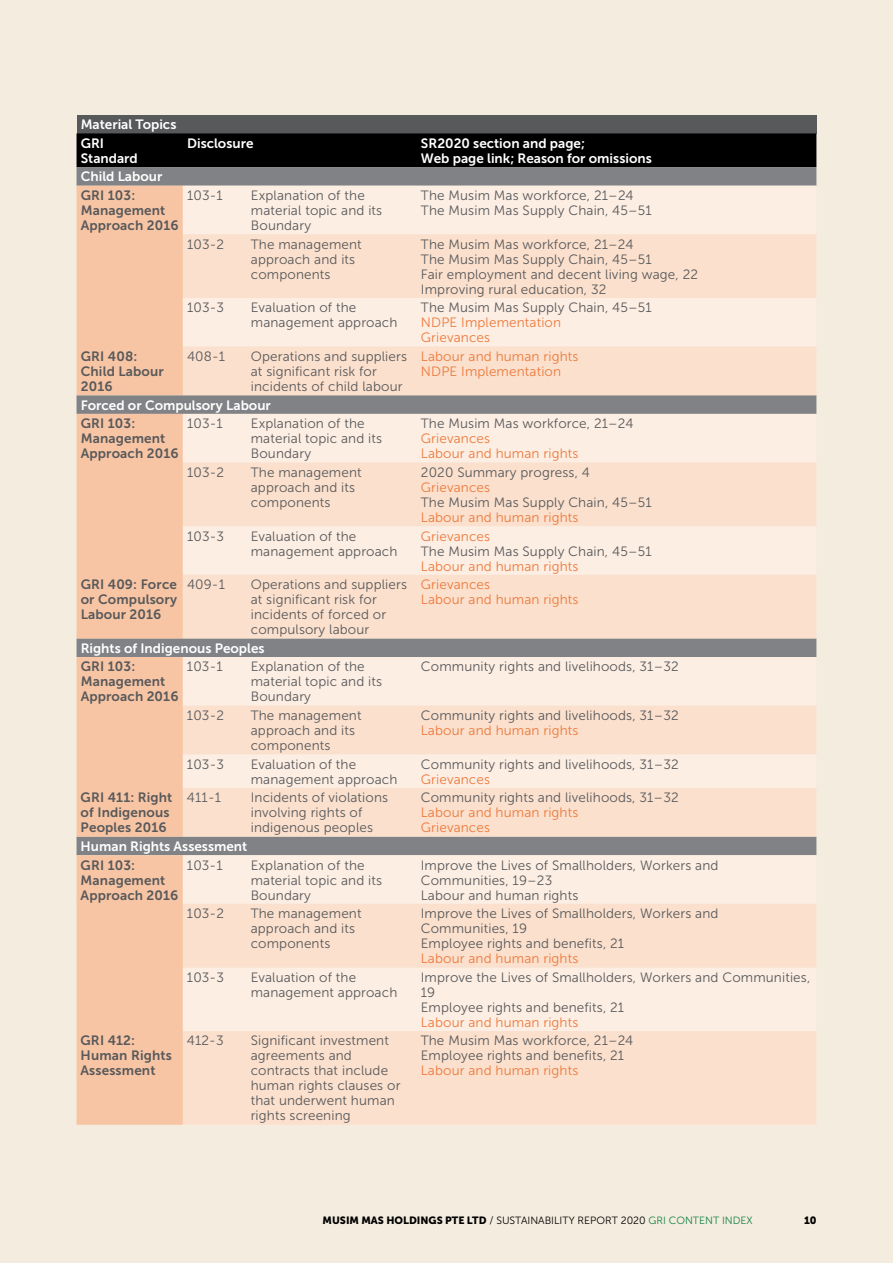
<style>
.page{position:relative;width:893px;height:1263px;background:#f4ecde}
.page>*{position:absolute;margin:0;border:0;box-sizing:border-box;transform-origin:0 0}
.t1{font:13.5px/15px "Museo Sans 300";letter-spacing:.01em;color:#58595b}
.t2{font:13.5px/15px "Museo Sans 300";letter-spacing:.01em;color:#ec7a3c}
.t3{font:13.5px/15px "Museo Sans 700";letter-spacing:.01em;color:#58595b}
.t4{font:13.5px/18.6px "Museo Sans 700";color:#fff}
.t5{font:10.5px "Museo Sans 300";color:#000}
.t6{font:10.5px "Museo Sans 900";color:#000}
.s1{font-family:"Museo Sans 900"}
.s2{color:#118144}
</style>
<div class="page">
<div style="left:77px;top:115px;width:739px;height:18px;background:#58595b"></div>
<div style="left:77px;top:133px;width:739px;height:34px;background:#000"></div>
<div style="left:77px;top:167px;width:739px;height:19px;background:#808285"></div>
<div style="left:77px;top:186px;width:106px;height:939px;background:#f8c5a4"></div>
<svg style="left:183px;top:234px;width:633px;height:891px;fill:#fbe0cd"></svg>
<p class="t4" style="left:81px;top:115px;width:97px">Material Topics<br>GRI</p>
<p class="t4" style="left:81px;top:149px;width:59px">Standard</p>
<p class="t4" style="left:187px;top:134px;width:68px">Disclosure</p>
<p class="t4" style="left:421px;top:136px;width:232px;line-height:15px">SR2020 section and page;<br>Web page link; Reason for omissions</p>
<p class="t4" style="left:81px;top:167px;width:83px">Child Labour</p>
<p class="t3" style="left:81px;top:188px;width:99px">GRI 103:<br>Management<br>Approach 2016</p>
<p class="t1" style="left:187px;top:188px;width:37px">103-1</p>
<p class="t1" style="left:251px;top:188px;width:133px">Explanation of the material topic and its<br>Boundary</p>
<p class="t1" style="left:421px;top:188px;width:232px">The Musim Mas workforce, 21–24<br>The Musim Mas Supply Chain, 45–51</p>
<p class="t1" style="left:187px;top:237px;width:39px">103-2</p>
<p class="t1" style="left:251px;top:237px;width:112px">The management approach and its components</p>
<p class="t1" style="left:421px;top:237px;width:279px">The Musim Mas workforce, 21–24<br>The Musim Mas Supply Chain, 45–51<br>Fair employment and decent living wage, 22<br>Improving rural education, 32</p>
<p class="t1" style="left:187px;top:300px;width:39px">103-3</p>
<p class="t1" style="left:251px;top:300px;width:148px">Evaluation of the management approach</p>
<p class="t1" style="left:421px;top:300px;width:232px">The Musim Mas Supply Chain, 45–51</p>
<p class="t2" style="left:421px;top:315px;width:142px">NDPE Implementation<br>Grievances</p>
<p class="t3" style="left:81px;top:349px;width:85px">GRI 408:<br>Child Labour<br>2016</p>
<p class="t1" style="left:187px;top:349px;width:40px">408-1</p>
<p class="t1" style="left:251px;top:349px;width:158px">Operations and suppliers at significant risk for incidents of child labour</p>
<p class="t2" style="left:421px;top:349px;width:159px">Labour and human rights<br>NDPE Implementation</p>
<p class="t4" style="left:81px;top:396px;width:192px">Forced or Compulsory Labour</p>
<p class="t3" style="left:81px;top:416px;width:99px">GRI 103:<br>Management<br>Approach 2016</p>
<p class="t1" style="left:187px;top:416px;width:37px">103-1</p>
<p class="t1" style="left:251px;top:416px;width:133px">Explanation of the material topic and its<br>Boundary</p>
<p class="t1" style="left:421px;top:416px;width:214px">The Musim Mas workforce, 21–24</p>
<p class="t2" style="left:421px;top:431px;width:159px">Grievances<br>Labour and human rights</p>
<p class="t1" style="left:187px;top:465px;width:39px">103-2</p>
<p class="t1" style="left:251px;top:465px;width:112px">The management approach and its components</p>
<p class="t1" style="left:421px;top:465px;width:171px">2020 Summary progress, 4</p>
<p class="t2" style="left:421px;top:480px;width:71px">Grievances</p>
<p class="t1" style="left:421px;top:495px;width:232px">The Musim Mas Supply Chain, 45–51</p>
<p class="t2" style="left:421px;top:510px;width:159px">Labour and human rights</p>
<p class="t1" style="left:187px;top:528px;width:39px">103-3</p>
<p class="t1" style="left:251px;top:528px;width:148px">Evaluation of the management approach</p>
<p class="t2" style="left:421px;top:528px;width:71px">Grievances</p>
<p class="t1" style="left:421px;top:543px;width:232px">The Musim Mas Supply Chain, 45–51</p>
<p class="t2" style="left:421px;top:558px;width:159px">Labour and human rights</p>
<p class="t3" style="left:81px;top:577px;width:98px;text-align:justify">GRI 409: Force or Compulsory Labour 2016</p>
<p class="t1" style="left:187px;top:577px;width:39px">409-1</p>
<p class="t1" style="left:251px;top:577px;width:158px">Operations and suppliers at significant risk for incidents of forced or compulsory labour</p>
<p class="t2" style="left:421px;top:577px;width:159px">Grievances<br>Labour and human rights</p>
<p class="t4" style="left:81px;top:639px;width:185px">Rights of Indigenous Peoples</p>
<p class="t3" style="left:81px;top:659px;width:99px">GRI 103:<br>Management<br>Approach 2016</p>
<p class="t1" style="left:187px;top:659px;width:37px">103-1</p>
<p class="t1" style="left:251px;top:659px;width:133px">Explanation of the material topic and its<br>Boundary</p>
<p class="t1" style="left:421px;top:659px;width:259px">Community rights and livelihoods, 31–32</p>
<p class="t1" style="left:187px;top:708px;width:39px">103-2</p>
<p class="t1" style="left:251px;top:708px;width:112px">The management approach and its components</p>
<p class="t1" style="left:421px;top:708px;width:259px">Community rights and livelihoods, 31–32</p>
<p class="t2" style="left:421px;top:723px;width:159px">Labour and human rights</p>
<p class="t1" style="left:187px;top:757px;width:39px">103-3</p>
<p class="t1" style="left:251px;top:757px;width:148px">Evaluation of the management approach</p>
<p class="t1" style="left:421px;top:757px;width:259px">Community rights and livelihoods, 31–32</p>
<p class="t2" style="left:421px;top:772px;width:71px">Grievances</p>
<p class="t3" style="left:81px;top:790px;width:93px">GRI 411: Right of Indigenous<br>Peoples 2016</p>
<p class="t1" style="left:187px;top:790px;width:36px">411-1</p>
<p class="t1" style="left:251px;top:790px;width:139px">Incidents of violations involving rights of indigenous peoples</p>
<p class="t1" style="left:421px;top:790px;width:259px">Community rights and livelihoods, 31–32</p>
<p class="t2" style="left:421px;top:805px;width:159px">Labour and human rights<br>Grievances</p>
<p class="t4" style="left:81px;top:837px;width:168px">Human Rights Assessment</p>
<p class="t3" style="left:81px;top:857px;width:99px">GRI 103:<br>Management<br>Approach 2016</p>
<p class="t1" style="left:187px;top:857px;width:37px">103-1</p>
<p class="t1" style="left:251px;top:857px;width:133px">Explanation of the material topic and its<br>Boundary</p>
<p class="t1" style="left:421px;top:857px;width:299px">Improve the Lives of Smallholders, Workers and<br>Communities, 19–23<br>Labour and human rights</p>
<p class="t1" style="left:187px;top:906px;width:39px">103-2</p>
<p class="t1" style="left:251px;top:906px;width:112px">The management approach and its components</p>
<p class="t1" style="left:421px;top:906px;width:299px">Improve the Lives of Smallholders, Workers and<br>Communities, 19<br>Employee rights and benefits, 21</p>
<p class="t2" style="left:421px;top:951px;width:159px">Labour and human rights</p>
<p class="t1" style="left:187px;top:970px;width:39px">103-3</p>
<p class="t1" style="left:251px;top:970px;width:148px">Evaluation of the management approach</p>
<p class="t1" style="left:421px;top:970px;width:391px">Improve the Lives of Smallholders, Workers and Communities,<br>19<br>Employee rights and benefits, 21</p>
<p class="t2" style="left:421px;top:1015px;width:159px">Labour and human rights</p>
<p class="t3" style="left:81px;top:1033px;width:93px">GRI 412:<br>Human Rights<br>Assessment</p>
<p class="t1" style="left:187px;top:1033px;width:38px">412-3</p>
<p class="t1" style="left:251px;top:1033px;width:151px">Significant investment agreements and contracts that include human rights clauses or that underwent human rights screening</p>
<p class="t1" style="left:421px;top:1033px;width:214px">The Musim Mas workforce, 21–24<br>Employee rights and benefits, 21</p>
<p class="t2" style="left:421px;top:1063px;width:159px">Labour and human rights</p>
<p class="t5" style="left:323px;top:1215px;width:432px"><span class="s1">MUSIM MAS HOLDINGS PTE LTD</span> / SUSTAINABILITY REPORT 2020 <span class="s2">GRI CONTENT INDEX</span></p>
<p class="t6" style="left:804px;top:1214px;width:14px">10</p>
</div>
